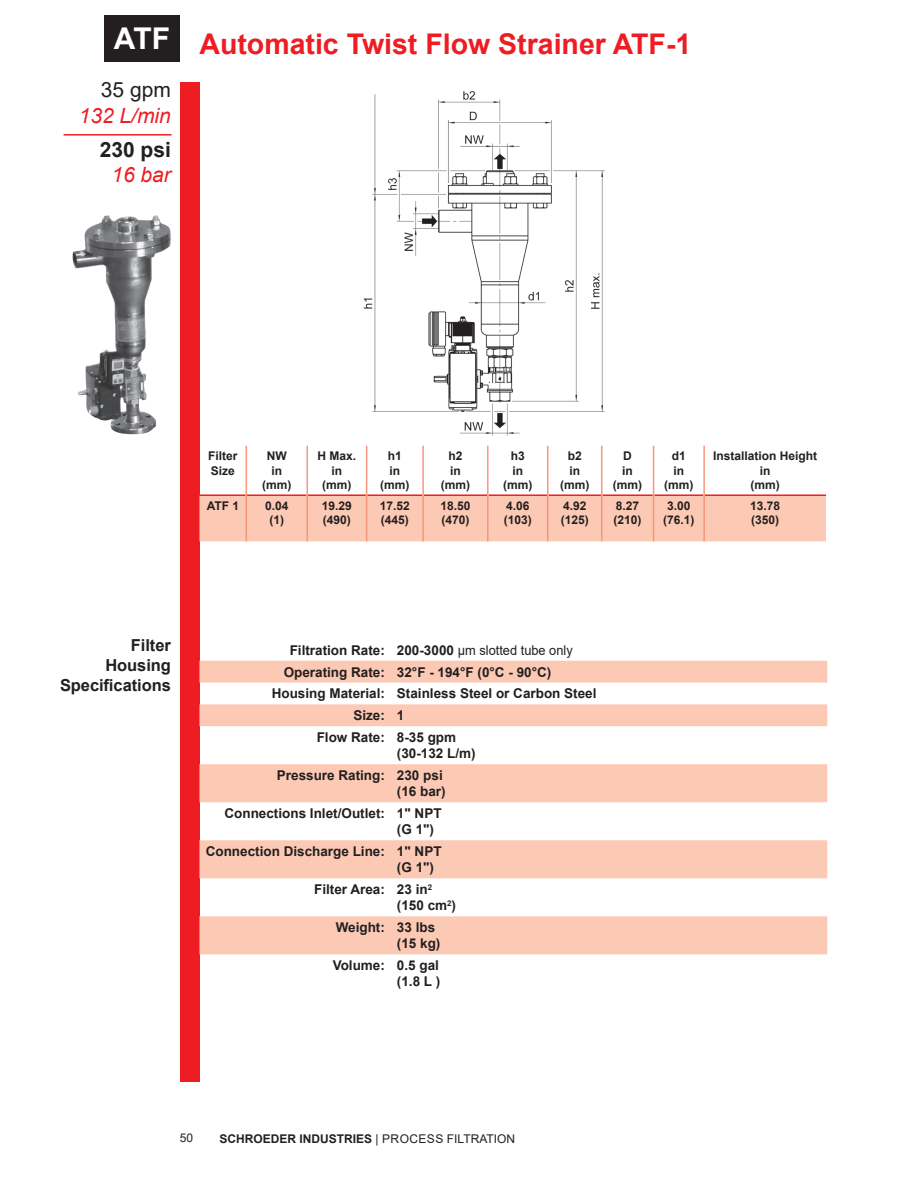
<style>
.page{position:relative;width:918px;height:1188px;background:#fff}
.page>*{position:absolute;margin:0;border:0;box-sizing:border-box;transform-origin:0 0}
.t1{font:700 30px "Arial";color:#fff}
.t2{font:700 28.5px "Arial";color:#ee1d23}
.t3{font:italic 21px "Arial";color:#ee1d23}
.t4{font:700 21px "Arial";color:#231f20}
.t5{font:21px "Arial";color:#231f20}
.t6{font:700 16.5px "Arial";letter-spacing:-.005em;color:#231f20}
.t7{font:700 13.5px "Arial";color:#231f20}
.t8{font:13.5px "Arial";color:#231f20;scale:.95 1}
.t9{font:700 12px/14.4px "Arial";color:#231f20}
.t10{font:12px "Arial";color:#231f20}
.s1{font-weight:700}
.s2{font-weight:400}
</style>
<div class="page">
<div style="left:180px;top:82px;width:19px;height:1000px;background:#ee1d23"></div>
<hr style="left:64px;top:134px;width:108px;height:2px;background:#ee1d23">
<div style="left:104px;top:15px;width:76px;height:47px;background:#231f20"></div>
<img style="left:363px;top:91px;width:242px;height:360px">
<div style="left:199px;top:496px;width:627px;height:45px;background:#fcc9b4"></div>
<hr style="left:199px;top:494px;width:47px;height:2px;background:#ee1d23">
<hr style="left:247px;top:494px;width:60px;height:2px;background:#ee1d23">
<hr style="left:308px;top:494px;width:58px;height:2px;background:#ee1d23">
<hr style="left:367px;top:494px;width:55px;height:2px;background:#ee1d23">
<hr style="left:424px;top:494px;width:63px;height:2px;background:#ee1d23">
<hr style="left:489px;top:494px;width:58px;height:2px;background:#ee1d23">
<hr style="left:548px;top:494px;width:53px;height:2px;background:#ee1d23">
<hr style="left:602px;top:494px;width:51px;height:2px;background:#ee1d23">
<hr style="left:654px;top:494px;width:49px;height:2px;background:#ee1d23">
<hr style="left:705px;top:494px;width:121px;height:2px;background:#ee1d23">
<hr style="left:653px;top:446px;width:1px;height:49px;background:#f6977a">
<hr style="left:703px;top:446px;width:2px;height:49px;background:#f6977a">
<hr style="left:653px;top:495px;width:1px;height:46px;background:#f6977a">
<hr style="left:703px;top:495px;width:2px;height:46px;background:#f6977a">
<hr style="left:547px;top:446px;width:1px;height:49px;background:#f6977a">
<hr style="left:601px;top:446px;width:1px;height:49px;background:#f6977a">
<hr style="left:547px;top:495px;width:1px;height:46px;background:#f6977a">
<hr style="left:601px;top:495px;width:1px;height:46px;background:#f6977a">
<hr style="left:422px;top:446px;width:2px;height:49px;background:#f6977a">
<hr style="left:487px;top:446px;width:2px;height:49px;background:#f6977a">
<hr style="left:422px;top:495px;width:2px;height:46px;background:#f6977a">
<hr style="left:487px;top:495px;width:2px;height:46px;background:#f6977a">
<hr style="left:307px;top:446px;width:1px;height:49px;background:#f6977a">
<hr style="left:366px;top:446px;width:1px;height:49px;background:#f6977a">
<hr style="left:307px;top:495px;width:1px;height:46px;background:#f6977a">
<hr style="left:366px;top:495px;width:1px;height:46px;background:#f6977a">
<hr style="left:246px;top:446px;width:1px;height:49px;background:#f6977a">
<hr style="left:246px;top:495px;width:1px;height:46px;background:#f6977a">
<svg style="left:199px;top:661px;width:628px;height:293px;fill:#fcc9b4"></svg>
<img style="left:72px;top:215px;width:99px;height:219px">
<p class="t1" style="left:114px;top:18px;width:58px">ATF</p>
<p class="t2" style="left:199px;top:24px;width:493px">Automatic Twist Flow Strainer ATF-1</p>
<p class="t5" style="left:101px;top:76px;width:72px">35 gpm</p>
<p class="t3" style="left:79px;top:102px;width:94px">132 L/min</p>
<p class="t4" style="left:100px;top:135px;width:73px">230 psi</p>
<p class="t3" style="left:111px;top:161px;width:61px">16 bar</p>
<p class="t9" style="left:208px;top:449px;width:31px">Filter<br>Size</p>
<p class="t9" style="left:267px;top:449px;width:21px">NW</p>
<p class="t9" style="left:271px;top:464px;width:12px">in</p>
<p class="t9" style="left:262px;top:478px;width:31px">(mm)</p>
<p class="t9" style="left:207px;top:499px;width:34px">ATF 1</p>
<p class="t9" style="left:265px;top:499px;width:25px">0.04</p>
<p class="t9" style="left:269px;top:513px;width:16px">(1)</p>
<p class="t9" style="left:318px;top:449px;width:40px">H Max.</p>
<p class="t9" style="left:332px;top:464px;width:12px">in</p>
<p class="t9" style="left:322px;top:478px;width:31px">(mm)</p>
<p class="t9" style="left:322px;top:499px;width:32px">19.29</p>
<p class="t9" style="left:323px;top:513px;width:30px">(490)</p>
<p class="t9" style="left:388px;top:449px;width:16px">h1</p>
<p class="t9" style="left:390px;top:464px;width:12px">in</p>
<p class="t9" style="left:380px;top:478px;width:31px">(mm)</p>
<p class="t9" style="left:380px;top:499px;width:32px">17.52</p>
<p class="t9" style="left:381px;top:513px;width:30px">(445)</p>
<p class="t9" style="left:448px;top:449px;width:16px">h2</p>
<p class="t9" style="left:450px;top:464px;width:12px">in</p>
<p class="t9" style="left:441px;top:478px;width:31px">(mm)</p>
<p class="t9" style="left:440px;top:499px;width:32px">18.50</p>
<p class="t9" style="left:441px;top:513px;width:30px">(470)</p>
<p class="t9" style="left:511px;top:449px;width:16px">h3</p>
<p class="t9" style="left:512px;top:464px;width:12px">in</p>
<p class="t9" style="left:503px;top:478px;width:31px">(mm)</p>
<p class="t9" style="left:506px;top:499px;width:25px">4.06</p>
<p class="t9" style="left:504px;top:513px;width:30px">(103)</p>
<p class="t9" style="left:568px;top:449px;width:16px">b2</p>
<p class="t9" style="left:569px;top:464px;width:12px">in</p>
<p class="t9" style="left:560px;top:478px;width:31px">(mm)</p>
<p class="t9" style="left:563px;top:499px;width:25px">4.92</p>
<p class="t9" style="left:561px;top:513px;width:30px">(125)</p>
<p class="t9" style="left:623px;top:449px;width:10px">D</p>
<p class="t9" style="left:622px;top:464px;width:12px">in</p>
<p class="t9" style="left:613px;top:478px;width:31px">(mm)</p>
<p class="t9" style="left:616px;top:499px;width:25px">8.27</p>
<p class="t9" style="left:614px;top:513px;width:30px">(210)</p>
<p class="t9" style="left:672px;top:449px;width:16px">d1</p>
<p class="t9" style="left:674px;top:464px;width:12px">in</p>
<p class="t9" style="left:664px;top:478px;width:31px">(mm)</p>
<p class="t9" style="left:667px;top:499px;width:25px">3.00</p>
<p class="t9" style="left:663px;top:513px;width:33px">(76.1)</p>
<p class="t9" style="left:713px;top:449px;width:106px">Installation Height</p>
<p class="t9" style="left:760px;top:464px;width:12px">in</p>
<p class="t9" style="left:750px;top:478px;width:31px">(mm)</p>
<p class="t9" style="left:750px;top:499px;width:32px">13.78</p>
<p class="t9" style="left:751px;top:513px;width:30px">(350)</p>
<p class="t6" style="left:131px;top:633px;width:41px">Filter</p>
<p class="t6" style="left:105px;top:653px;width:67px">Housing</p>
<p class="t6" style="left:60px;top:673px;width:112px">Specifications</p>
<p class="t7" style="left:290px;top:640px;width:97px">Filtration Rate:</p>
<p class="t8" style="left:397px;top:641px;width:187px"><span class="s1">200-3000</span> μm slotted tube only</p>
<p class="t7" style="left:284px;top:662px;width:103px">Operating Rate:</p>
<p class="t7" style="left:397px;top:662px;width:156px">32°F - 194°F (0°C - 90°C)</p>
<p class="t7" style="left:272px;top:684px;width:115px">Housing Material:</p>
<p class="t7" style="left:397px;top:684px;width:201px">Stainless Steel or Carbon Steel</p>
<p class="t7" style="left:353px;top:706px;width:33px">Size:</p>
<p class="t7" style="left:397px;top:706px;width:9px">1</p>
<p class="t7" style="left:317px;top:728px;width:70px">Flow Rate:</p>
<p class="t7" style="left:397px;top:728px;width:61px">8-35 gpm</p>
<p class="t7" style="left:397px;top:744px;width:80px">(30-132 L/m)</p>
<p class="t7" style="left:277px;top:766px;width:110px">Pressure Rating:</p>
<p class="t7" style="left:397px;top:766px;width:47px">230 psi</p>
<p class="t7" style="left:397px;top:782px;width:50px">(16 bar)</p>
<p class="t7" style="left:224px;top:804px;width:162px">Connections Inlet/Outlet:</p>
<p class="t7" style="left:397px;top:804px;width:46px">1" NPT</p>
<p class="t7" style="left:397px;top:820px;width:39px">(G 1")</p>
<p class="t7" style="left:206px;top:842px;width:181px">Connection Discharge Line:</p>
<p class="t7" style="left:397px;top:842px;width:46px">1" NPT</p>
<p class="t7" style="left:397px;top:858px;width:39px">(G 1")</p>
<p class="t7" style="left:314px;top:880px;width:72px">Filter Area:</p>
<p class="t7" style="left:397px;top:880px;width:37px">23 in<sup>2</sup></p>
<p class="t7" style="left:397px;top:896px;width:61px">(150 cm<sup>2</sup>)</p>
<p class="t7" style="left:336px;top:918px;width:51px">Weight:</p>
<p class="t7" style="left:397px;top:918px;width:40px">33 lbs</p>
<p class="t7" style="left:397px;top:934px;width:45px">(15 kg)</p>
<p class="t7" style="left:333px;top:956px;width:54px">Volume:</p>
<p class="t7" style="left:397px;top:956px;width:44px">0.5 gal</p>
<p class="t7" style="left:397px;top:972px;width:45px">(1.8 L )</p>
<p class="t10" style="left:180px;top:1130px;width:15px">50</p>
<p class="t9" style="left:219px;top:1131px;width:297px">SCHROEDER INDUSTRIES <span class="s2">| PROCESS FILTRATION</span></p>
</div>
